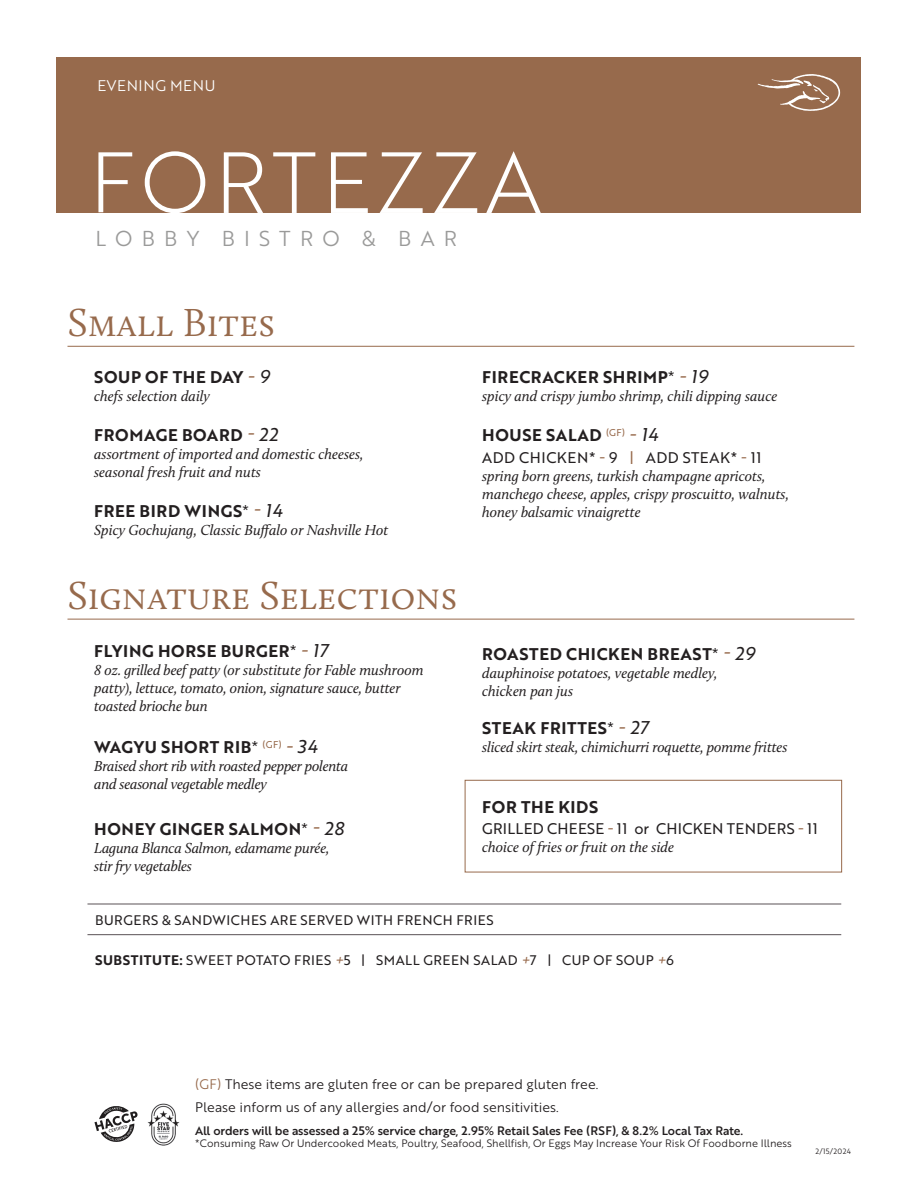
<style>
.page{position:relative;width:918px;height:1188px;background:#fff}
.page>*{position:absolute;margin:0;border:0;box-sizing:border-box;transform-origin:0 0}
.t1{font:300 40.5px "Calluna";color:#976a4c}
.t2{font:21px "Brother 1816 Book";letter-spacing:.44em;color:#9a9a99}
.t3{font:16.5px "Brother 1816 Bold";letter-spacing:.04em;color:#231f20}
.t4{font:italic 15px/18px "Calluna";color:#231f20}
.t5{font:15px "Brother 1816 Regular";letter-spacing:.02em;color:#231f20}
.t6{font:15px "Brother 1816 Regular";letter-spacing:.04em;color:#231f20}
.t7{font:15px "Brother 1816 Book";letter-spacing:.04em;color:#fff}
.t8{font:13.5px/23px "Brother 1816 Book";color:#231f20}
.t9{font:13.5px "Brother 1816 Regular";letter-spacing:.04em;color:#231f20}
.t10{font:12px "Brother 1816 Medium";letter-spacing:-.01em;color:#231f20}
.t11{font:10.5px "Brother 1816 Book";color:#231f20}
.t12{font:7.5px "Brother 1816 Book";letter-spacing:.04em;color:#231f20}
.s1{font-family:"Brother 1816 Regular Italic";font-size:18px;color:#976a4c}
.s2{font-family:"Brother 1816 Regular Italic";font-size:18px}
.s3{font-family:"Brother 1816 Book"}
.s4{color:#976a4c}
.s5{font-family:"Brother 1816 Bold"}
.s6{font-family:"Brother 1816 Regular Italic";color:#976a4c}
</style>
<div class="page">
<hr style="left:87px;top:904px;width:754px;height:1px;background:#5a5255">
<hr style="left:87px;top:934px;width:754px;height:1px;background:#5a5255">
<hr style="left:68px;top:346px;width:786px;height:1px;background:#976a4c">
<hr style="left:68px;top:619px;width:786px;height:1px;background:#976a4c">
<div style="left:465px;top:780px;width:377px;height:92px;border:1px solid #976a4c"></div>
<img style="left:147px;top:1103px;width:33px;height:43px">
<svg style="left:94px;top:1106px;width:44px;height:36px"></svg>
<div style="left:57px;top:57px;width:804px;height:155px;background:#976a4c"></div>
<svg style="left:758px;top:74px;width:82px;height:37px"></svg>
<svg style="left:98px;top:151px;width:443px;height:62px"></svg>
<p class="t7" style="left:97px;top:74px;width:119px">EVENING MENU</p>
<h2 class="t2" style="left:96px;top:223px;width:363px">LOBBY BISTRO &amp; BAR</h2>
<h1 class="t1" style="left:68px;top:298px;width:209px">Small Bites</h1>
<p class="t3" style="left:94px;top:365px;width:177px">SOUP OF THE DAY <span class="s1">-</span> <span class="s2">9</span></p>
<p class="t4" style="left:94px;top:387px;width:117px">chefs selection daily</p>
<p class="t3" style="left:94px;top:422px;width:185px">FROMAGE BOARD <span class="s1">-</span> <span class="s2">22</span></p>
<p class="t4" style="left:94px;top:445px;width:271px">assortment of imported and domestic cheeses, seasonal fresh fruit and nuts</p>
<p class="t3" style="left:94px;top:498px;width:189px">FREE BIRD WINGS<span class="s3">*</span> <span class="s1">-</span> <span class="s2">14</span></p>
<p class="t4" style="left:94px;top:520px;width:296px">Spicy Gochujang, Classic Buffalo or Nashville Hot</p>
<h1 class="t1" style="left:68px;top:571px;width:391px">Signature Selections</h1>
<p class="t3" style="left:94px;top:639px;width:236px">FLYING HORSE BURGER<span class="s3">*</span> <span class="s1">-</span> <span class="s2">17</span></p>
<p class="t4" style="left:94px;top:661px;width:331px">8 oz. grilled beef patty (or substitute for Fable mushroom patty), lettuce, tomato, onion, signature sauce, butter toasted brioche bun</p>
<p class="t3" style="left:94px;top:735px;width:224px">WAGYU SHORT RIB<span class="s3">*</span> <sup>(GF)</sup> <span class="s1">-</span> <span class="s2">34</span></p>
<p class="t4" style="left:94px;top:757px;width:256px">Braised short rib with roasted pepper polenta and seasonal vegetable medley</p>
<p class="t3" style="left:94px;top:816px;width:251px">HONEY GINGER SALMON<span class="s3">*</span> <span class="s1">-</span> <span class="s2">28</span></p>
<p class="t4" style="left:94px;top:839px;width:237px">Laguna Blanca Salmon, edamame purée, stir fry vegetables</p>
<p class="t3" style="left:482px;top:365px;width:227px">FIRECRACKER SHRIMP<span class="s3">*</span> <span class="s1">-</span> <span class="s2">19</span></p>
<p class="t4" style="left:482px;top:387px;width:297px">spicy and crispy jumbo shrimp, chili dipping sauce</p>
<p class="t3" style="left:482px;top:423px;width:177px">HOUSE SALAD <sup>(GF)</sup> <span class="s1">-</span> <span class="s2">14</span></p>
<p class="t6" style="left:482px;top:446px;width:281px">ADD CHICKEN* <span class="s4">-</span> 9 <span class="s4">|</span> ADD STEAK* <span class="s4">-</span> 11</p>
<p class="t4" style="left:482px;top:467px;width:308px">spring born greens, turkish champagne apricots, manchego cheese, apples, crispy proscuitto, walnuts, honey balsamic vinaigrette</p>
<p class="t3" style="left:482px;top:641px;width:274px">ROASTED CHICKEN BREAST<span class="s3">*</span> <span class="s1">-</span> <span class="s2">29</span></p>
<p class="t4" style="left:482px;top:663px;width:237px">dauphinoise potatoes, vegetable medley, chicken pan jus</p>
<p class="t3" style="left:482px;top:716px;width:168px">STEAK FRITTES<span class="s3">*</span> <span class="s1">-</span> <span class="s2">27</span></p>
<p class="t4" style="left:482px;top:738px;width:307px">sliced skirt steak, chimichurri roquette, pomme frittes</p>
<p class="t3" style="left:482px;top:795px;width:118px">FOR THE KIDS</p>
<p class="t5" style="left:482px;top:818px;width:337px">GRILLED CHEESE <span class="s4">-</span> 11 or CHICKEN TENDERS <span class="s4">-</span> 11</p>
<p class="t4" style="left:482px;top:838px;width:193px">choice of fries or fruit on the side</p>
<p class="t9" style="left:95px;top:910px;width:400px">BURGERS &amp; SANDWICHES ARE SERVED WITH FRENCH FRIES</p>
<p class="t9" style="left:95px;top:950px;width:581px"><span class="s5">SUBSTITUTE:</span> SWEET POTATO FRIES <span class="s6">+</span>5 | SMALL GREEN SALAD <span class="s6">+</span>7 | CUP OF SOUP <span class="s6">+</span>6</p>
<p class="t8" style="left:195px;top:1072px;width:405px"><span class="s4">(GF)</span> These items are gluten free or can be prepared gluten free.<br>Please inform us of any allergies and/or food sensitivities.</p>
<p class="t10" style="left:195px;top:1121px;width:549px">All orders will be assessed a 25% service charge, 2.95% Retail Sales Fee (RSF), &amp; 8.2% Local Tax Rate.</p>
<p class="t11" style="left:195px;top:1136px;width:598px">*Consuming Raw Or Undercooked Meats, Poultry, Seafood, Shellfish, Or Eggs May Increase Your Risk Of Foodborne Illness</p>
<p class="t12" style="left:815px;top:1146px;width:37px">2/15/2024</p>
</div>
